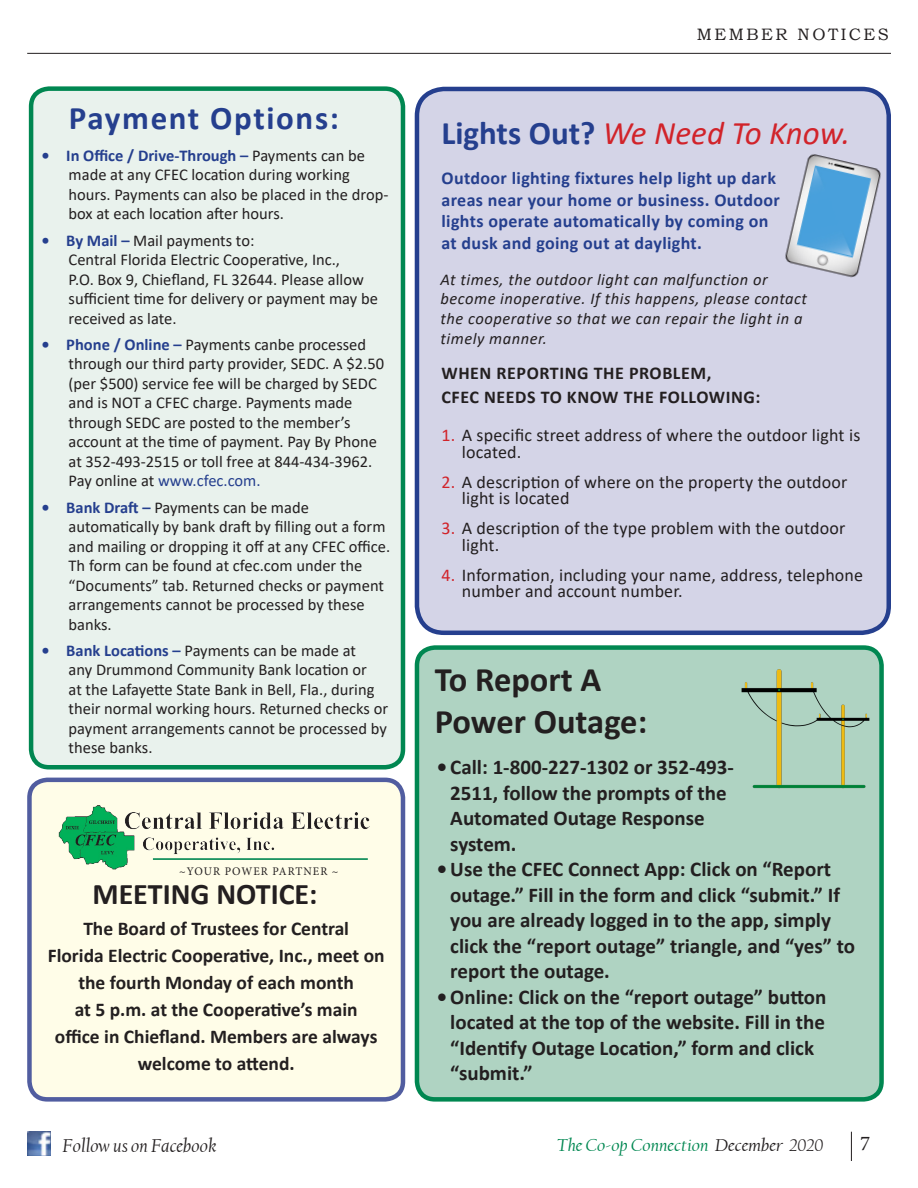
<style>
.page{position:relative;width:918px;height:1188px;background:#fff}
.page>*{position:absolute;margin:0;border:0;box-sizing:border-box;transform-origin:0 0}
.t1{font:700 34.5px "Calibri";color:#231f20}
.t2{font:italic 33px "Calibri";color:#d1232a}
.t3{font:700 33px "Calibri";letter-spacing:.05em;color:#253f8e}
.t4{font:700 30px "Calibri";color:#231f20}
.t5{font:700 21px/25.5px "Calibri";color:#231f20}
.t6{font:21px "Minion Pro";color:#231f20}
.t7{font:700 19.5px/27px "Calibri";color:#231f20;text-align:center}
.t8{font:italic 19.5px "Californian FB";color:#231f20}
.t9{font:18px/16.5px "Calibri";letter-spacing:.01em;color:#231f20}
.t10{font:700 18px/21.6px "Calibri";letter-spacing:.02em;color:#253f8e}
.t11{font:700 18px "Calibri";letter-spacing:.03em;color:#231f20}
.t12{font:italic 18px "Californian FB";color:#008751;scale:1.09 1}
.t13{font:16.5px/19.5px "Calibri";color:#231f20}
.t14{font:italic 16.5px/19.8px "Calibri";letter-spacing:.03em;color:#231f20}
.t15{font:16.5px "Bookman Old Style";letter-spacing:.15em;color:#231f20}
.t16{font:11.7px "Minion Pro";letter-spacing:.09em;color:#231f20}
.s1{font-weight:700;color:#253f8e}
.s2{color:#253f8e}
.s3{font-weight:700;font-style:normal;color:#253f8e}
.s4{color:#d1232a}
.s5{color:#231f20}
</style>
<div class="page">
<hr style="left:27px;top:53px;width:864px;height:1px;background:#231f20">
<img style="left:27px;top:1132px;width:24px;height:23px">
<svg style="left:851px;top:1132px;width:1px;height:29px"></svg>
<div style="left:29px;top:780px;width:374px;height:319px;background:#fffde8;border-radius:18px"></div>
<div style="left:27px;top:778px;width:378px;height:324px;border:4px solid #515da0;border-radius:18px"></div>
<img style="left:58px;top:805px;width:312px;height:65px">
<hr style="left:153px;top:858px;width:215px;height:2px;background:#008751">
<div style="left:417px;top:648px;width:465px;height:451px;background:#afd3c2;border-radius:18px"></div>
<div style="left:415px;top:645px;width:469px;height:457px;border:4px solid #008751;border-radius:18px"></div>
<img style="left:741px;top:669px;width:129px;height:120px">
<div style="left:31px;top:89px;width:372px;height:678px;background:#e9f2ed;border-radius:18px"></div>
<div style="left:29px;top:86px;width:376px;height:683px;border:4px solid #008751;border-radius:18px"></div>
<div style="left:417px;top:89px;width:472px;height:544px;background:#d4d4e7;border-radius:27px"></div>
<div style="left:415px;top:87px;width:476px;height:548px;border:4px solid #253f8e;border-radius:27px"></div>
<img style="left:785px;top:154px;width:96px;height:124px">
<p class="t3" style="left:69px;top:95px;width:271px">Payment Options:</p>
<p class="t13" style="left:69px;top:145px;width:321px;text-indent:-27px"><span class="s1">• In Office / Drive-Through –</span> Payments can be made at any CFEC location during working hours. Payments can also be placed in the drop&shy;box at each location after hours.</p>
<p class="t13" style="left:42px;top:230px;width:214px"><span class="s1">• By Mail –</span> Mail payments to:</p>
<p class="t13" style="left:69px;top:249px;width:311px">Central Florida Electric Cooperative, Inc.,<br>P.O. Box 9, Chiefland, FL 32644. Please allow sufficient time for delivery or payment may be received as late.</p>
<p class="t13" style="left:69px;top:334px;width:317px;text-indent:-27px"><span class="s1">• Phone / Online –</span> Payments canbe processed through our third party provider, SEDC. A $2.50 (per $500) service fee will be charged by SEDC and is NOT a CFEC charge. Payments made through SEDC are posted to the member’s account at the time of payment. Pay By Phone at 352-493-2515 or toll free at 844-434-3962.<br>Pay online at <span class="s2">www.cfec.com.</span></p>
<p class="t13" style="left:69px;top:497px;width:323px;text-indent:-27px"><span class="s1">• Bank Draft –</span> Payments can be made automatically by bank draft by filling out a form and mailing or dropping it off at any CFEC office.<br>Th form can be found at cfec.com under the “Documents” tab. Returned checks or payment arrangements cannot be processed by these banks.</p>
<p class="t13" style="left:69px;top:640px;width:321px;text-indent:-27px"><span class="s1">• Bank Locations –</span> Payments can be made at<br>any Drummond Community Bank location or<br>at the Lafayette State Bank in Bell, Fla., during their normal working hours. Returned checks or payment arrangements cannot be processed by these banks.</p>
<p class="t16" style="left:179px;top:863px;width:161px">~YOUR POWER PARTNER ~</p>
<p class="t4" style="left:92px;top:873px;width:227px">MEETING NOTICE:</p>
<p class="t7" style="left:83px;top:915px;width:267px">The Board of Trustees for Central</p>
<p class="t7" style="left:48px;top:942px;width:338px">Florida Electric Cooperative, Inc., meet on the fourth Monday of each month</p>
<p class="t7" style="left:75px;top:996px;width:284px">at 5 p.m. at the Cooperative’s main</p>
<p class="t7" style="left:55px;top:1023px;width:324px">office in Chiefland. Members are always welcome to attend.</p>
<p class="t15" style="left:697px;top:24px;width:193px">MEMBER NOTICES</p>
<p class="t2" style="left:442px;top:110px;width:410px"><span class="s3">Lights Out?</span> We Need To Know.</p>
<p class="t10" style="left:442px;top:167px;width:340px">Outdoor lighting fixtures help light up dark areas near your home or business. Outdoor lights operate automatically by coming on at dusk and going out at daylight.</p>
<p class="t14" style="left:441px;top:268px;width:368px">At times, the outdoor light can malfunction or become inoperative. If this happens, please contact the cooperative so that we can repair the light in a timely manner.</p>
<p class="t11" style="left:442px;top:361px;width:271px">WHEN REPORTING THE PROBLEM,</p>
<p class="t11" style="left:442px;top:385px;width:320px">CFEC NEEDS TO KNOW THE FOLLOWING:</p>
<p class="t9" style="left:462px;top:427px;width:400px;text-indent:-20px"><span class="s4">1.</span> A specific street address of where the outdoor light is located.</p>
<p class="t9" style="left:462px;top:473px;width:387px;text-indent:-20px"><span class="s4">2.</span> A description of where on the property the outdoor light is located</p>
<p class="t9" style="left:462px;top:520px;width:385px;text-indent:-20px"><span class="s4">3.</span> A description of the type problem with the outdoor light.</p>
<p class="t9" style="left:462px;top:566px;width:403px;text-indent:-20px"><span class="s4">4.</span> Information, including your name, address, telephone number and account number.</p>
<p class="t1" style="left:435px;top:655px;width:168px">To Report A</p>
<p class="t1" style="left:435px;top:697px;width:214px">Power Outage:</p>
<p class="t5" style="left:450px;top:754px;width:285px;text-indent:-14px">• Call: 1-800-227-1302 or 352-493-<br>2511, follow the prompts of the<br>Automated Outage Response system.</p>
<p class="t5" style="left:450px;top:856px;width:406px;text-indent:-14px">•Use the CFEC Connect App: Click on “Report outage.” Fill in the form and click “submit.” If you are already logged in to the app, simply click the “report outage” triangle, and “yes” to report the outage.</p>
<p class="t5" style="left:450px;top:984px;width:378px;text-indent:-14px">•Online: Click on the “report outage” button located at the top of the website. Fill in the “Identify Outage Location,” form and click “submit.”</p>
<p class="t8" style="left:63px;top:1135px;width:155px">Follow us on Facebook</p>
<p class="t12" style="left:557px;top:1135px;width:246px">The Co-op Connection <span class="s5">December 2020</span></p>
<p class="t6" style="left:860px;top:1129px;width:12px">7</p>
</div>
